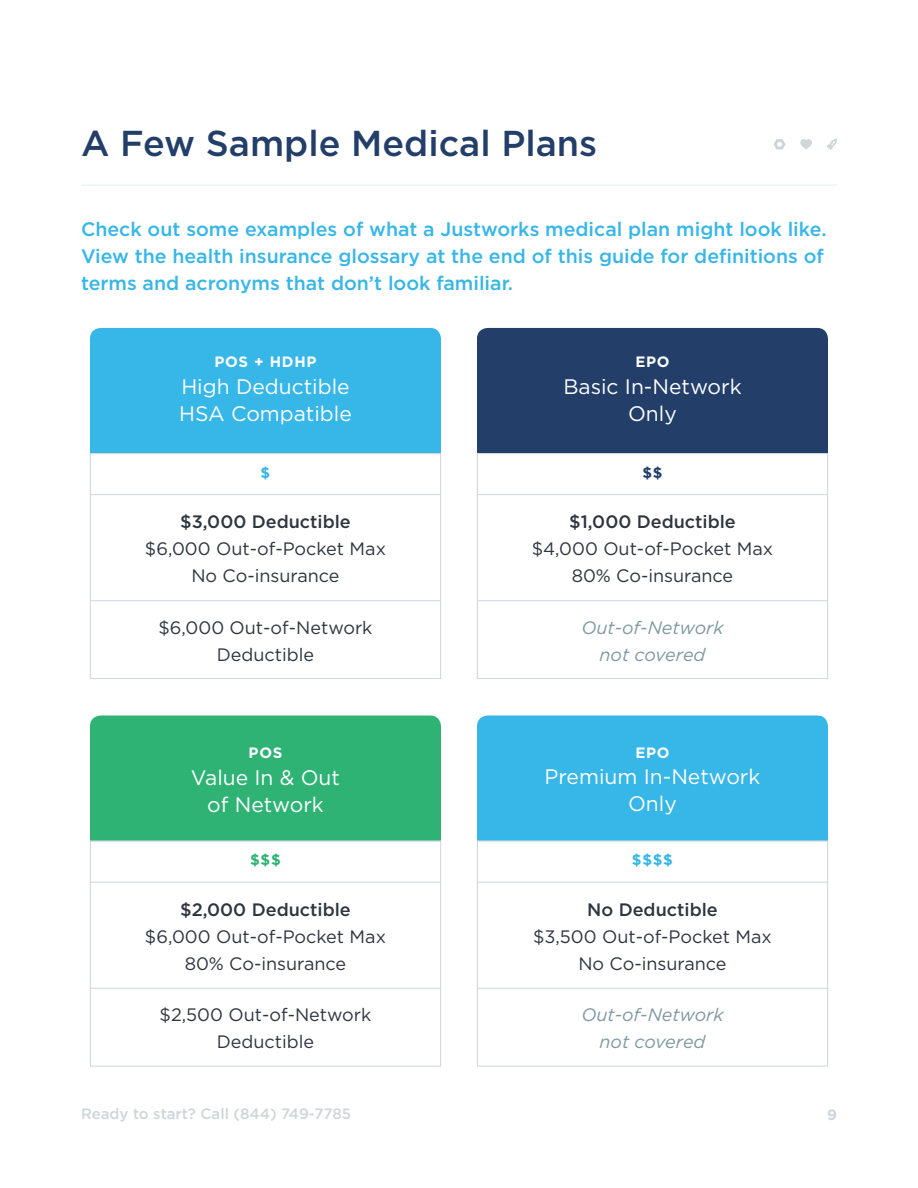
<style>
.page{position:relative;width:918px;height:1188px;background:#fff}
.page>*{position:absolute;margin:0;border:0;box-sizing:border-box;transform-origin:0 0}
.Main_headline{font:500 36px "Gotham";color:#223e69}
.t1{font:21px/27px "Gotham";color:#fff;text-align:center}
.t2{font:500 19.5px/27px "Gotham";color:#37b6e8}
.t3{font:18px "Gotham";color:#2f353f}
.t4{font:500 18px "Gotham";color:#2f353f}
.t5{font:italic 18px "Gotham";color:#7f98a2}
.t6{font:500 15px "Gotham";color:#ced6da}
.t7{font:700 15px "Gotham";letter-spacing:.05em;color:#fff}
.t8{font:700 15px "Gotham";color:#37b6e8}
.t9{font:700 15px "Gotham";color:#2fb375}
.t10{font:700 15px "Gotham";color:#223e69}
.t11{font:700 15px "Gotham";color:#ced6da}
</style>
<div class="page">
<svg style="left:774px;top:139px;width:12px;height:11px"></svg>
<svg style="left:800px;top:139px;width:12px;height:10px"></svg>
<svg style="left:827px;top:139px;width:10px;height:11px"></svg>
<div style="left:90px;top:328px;width:351px;height:125px;background:#37b6e8"></div>
<div style="left:90px;top:453px;width:351px;height:226px;background:#fff;border:1px solid #ced6da"></div>
<hr style="left:90px;top:494px;width:351px;height:1px;background:#ced6da">
<hr style="left:90px;top:600px;width:351px;height:1px;background:#ced6da">
<hr style="left:81px;top:184px;width:756px;height:2px;background:#edf4f6">
<div style="left:477px;top:328px;width:351px;height:125px;background:#223e69"></div>
<div style="left:477px;top:453px;width:351px;height:226px;background:#fff;border:1px solid #ced6da"></div>
<hr style="left:477px;top:494px;width:351px;height:1px;background:#ced6da">
<hr style="left:477px;top:600px;width:351px;height:1px;background:#ced6da">
<div style="left:90px;top:715px;width:351px;height:126px;background:#2fb375"></div>
<div style="left:477px;top:715px;width:351px;height:126px;background:#37b6e8"></div>
<div style="left:90px;top:841px;width:351px;height:225px;background:#fff;border:1px solid #ced6da"></div>
<div style="left:477px;top:841px;width:351px;height:225px;background:#fff;border:1px solid #ced6da"></div>
<hr style="left:90px;top:882px;width:351px;height:1px;background:#ced6da">
<hr style="left:477px;top:882px;width:351px;height:1px;background:#ced6da">
<hr style="left:90px;top:988px;width:351px;height:1px;background:#ced6da">
<hr style="left:477px;top:988px;width:351px;height:1px;background:#ced6da">
<p class="Main_headline" style="left:81px;top:120px;width:518px">A Few Sample Medical Plans</p>
<p class="t2" style="left:81px;top:215px;width:747px">Check out some examples of what a Justworks medical plan might look like.<br>View the health insurance glossary at the end of this guide for definitions of terms and acronyms that don’t look familiar.</p>
<p class="t7" style="left:214px;top:352px;width:104px">POS + HDHP</p>
<p class="t1" style="left:181px;top:373px;width:170px">High Deductible</p>
<p class="t1" style="left:179px;top:400px;width:174px">HSA Compatible</p>
<p class="t7" style="left:635px;top:352px;width:36px">EPO</p>
<p class="t1" style="left:563px;top:373px;width:180px">Basic In-Network</p>
<p class="t1" style="left:628px;top:400px;width:50px">Only</p>
<p class="t8" style="left:261px;top:462px;width:11px">$</p>
<p class="t10" style="left:642px;top:462px;width:22px">$$</p>
<p class="t4" style="left:180px;top:510px;width:172px">$3,000 Deductible</p>
<p class="t3" style="left:145px;top:537px;width:243px">$6,000 Out-of-Pocket Max</p>
<p class="t3" style="left:191px;top:564px;width:150px">No Co-insurance</p>
<p class="t3" style="left:158px;top:616px;width:216px">$6,000 Out-of-Network</p>
<p class="t3" style="left:217px;top:643px;width:99px">Deductible</p>
<p class="t7" style="left:249px;top:742px;width:35px">POS</p>
<p class="t1" style="left:191px;top:763px;width:151px">Value In &amp; Out</p>
<p class="t1" style="left:207px;top:790px;width:118px">of Network</p>
<p class="t4" style="left:569px;top:510px;width:168px">$1,000 Deductible</p>
<p class="t3" style="left:532px;top:537px;width:243px">$4,000 Out-of-Pocket Max</p>
<p class="t3" style="left:572px;top:564px;width:163px">80% Co-insurance</p>
<p class="t5" style="left:581px;top:616px;width:144px">Out-of-Network</p>
<p class="t5" style="left:600px;top:643px;width:107px">not covered</p>
<p class="t7" style="left:635px;top:742px;width:36px">EPO</p>
<p class="t1" style="left:545px;top:763px;width:217px">Premium In-Network<br>Only</p>
<p class="t9" style="left:250px;top:850px;width:32px">$$$</p>
<p class="t8" style="left:632px;top:850px;width:43px">$$$$</p>
<p class="t4" style="left:180px;top:897px;width:172px">$2,000 Deductible</p>
<p class="t3" style="left:145px;top:925px;width:243px">$6,000 Out-of-Pocket Max</p>
<p class="t3" style="left:185px;top:952px;width:163px">80% Co-insurance</p>
<p class="t3" style="left:160px;top:1003px;width:213px">$2,500 Out-of-Network</p>
<p class="t3" style="left:217px;top:1030px;width:99px">Deductible</p>
<p class="t4" style="left:587px;top:897px;width:132px">No Deductible</p>
<p class="t3" style="left:533px;top:925px;width:240px">$3,500 Out-of-Pocket Max</p>
<p class="t3" style="left:578px;top:952px;width:150px">No Co-insurance</p>
<p class="t5" style="left:581px;top:1003px;width:144px">Out-of-Network</p>
<p class="t5" style="left:600px;top:1030px;width:107px">not covered</p>
<p class="t6" style="left:81px;top:1104px;width:272px">Ready to start? Call (844) 749‑7785</p>
<p class="t11" style="left:827px;top:1105px;width:11px">9</p>
</div>
